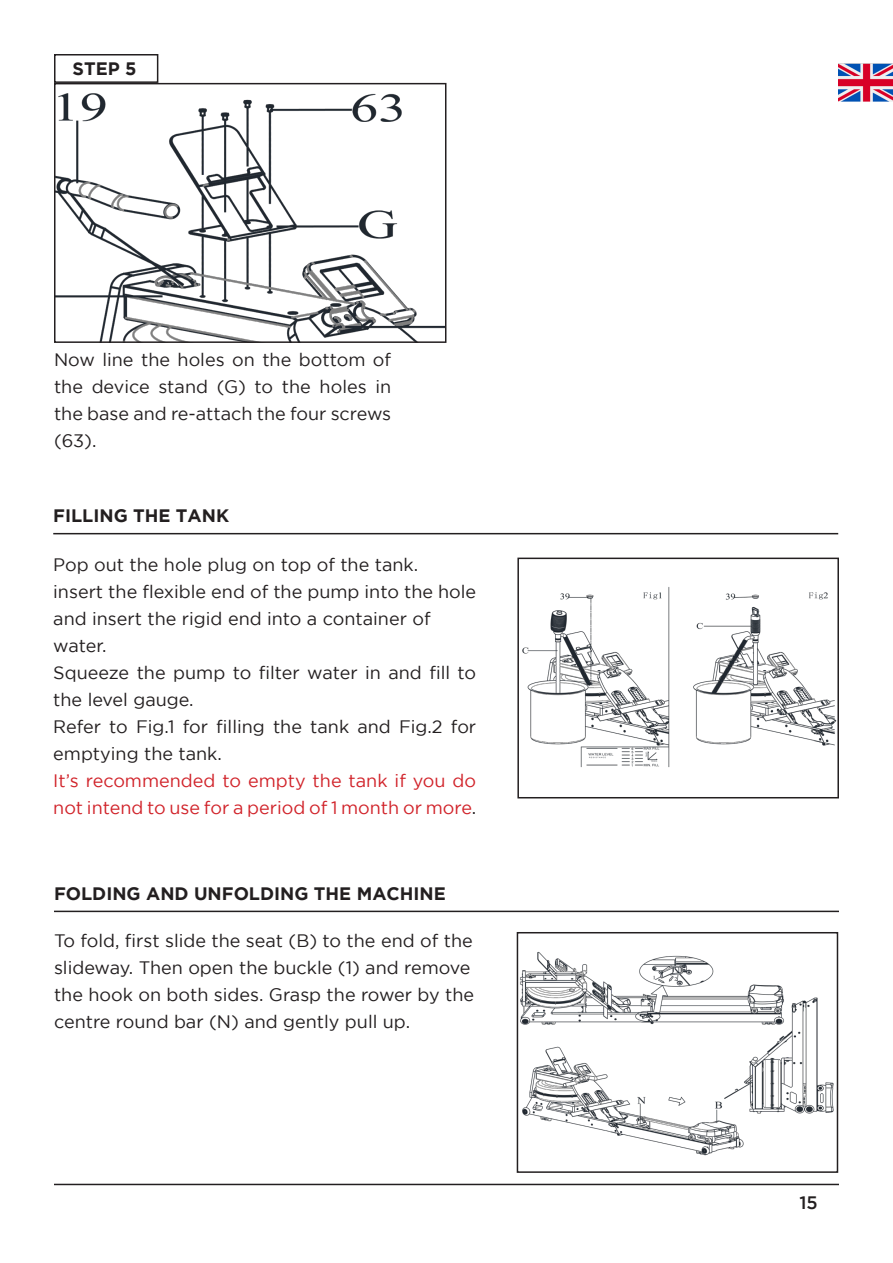
<style>
.page{position:relative;width:893px;height:1263px;background:#fff}
.page>*{position:absolute;margin:0;border:0;box-sizing:border-box;transform-origin:0 0}
.Paragraph{font:18px/27px "Gotham";color:#231f20}
.Paragraph-2{font:18px/27px "Gotham";color:#d1232a}
.Sub_Section_Title{font:700 18px "Gotham";color:#231f20}
.t1{font:500 18px "Gotham";color:#231f20}
.s1{color:#231f20}
</style>
<div class="page">
<hr style="left:54px;top:1184px;width:785px;height:1px;background:#231f20">
<img style="left:838px;top:63px;width:54px;height:39px">
<div style="left:54px;top:54px;width:104px;height:29px;border:2px solid #231f20"></div>
<hr style="left:53px;top:533px;width:785px;height:1px;background:#231f20">
<img style="left:522px;top:587px;width:314px;height:181px">
<div style="left:517px;top:558px;width:322px;height:240px;border:2px solid #231f20"></div>
<hr style="left:54px;top:911px;width:785px;height:1px;background:#231f20">
<img style="left:520px;top:951px;width:314px;height:205px">
<div style="left:517px;top:932px;width:321px;height:241px;border:2px solid #231f20"></div>
<img style="left:57px;top:93px;width:386px;height:247px">
<div style="left:54px;top:83px;width:392px;height:260px;border:2px solid #231f20"></div>
<p class="Sub_Section_Title" style="left:73px;top:58px;width:66px">STEP 5</p>
<p class="Paragraph" style="left:54px;top:346px;width:339px;text-align:justify">Now line the holes on the bottom of the device stand (G) to the holes in the base and re-attach the four screws (63).</p>
<p class="Sub_Section_Title" style="left:53px;top:505px;width:177px">FILLING THE TANK</p>
<p class="Paragraph" style="left:53px;top:551px;width:366px">Pop out the hole plug on top of the tank.</p>
<p class="Paragraph" style="left:53px;top:578px;width:424px">insert the flexible end of the pump into the hole and insert the rigid end into a container of</p>
<p class="Paragraph" style="left:53px;top:632px;width:55px">water.</p>
<p class="Paragraph" style="left:53px;top:659px;width:424px">Squeeze the pump to filter water in and fill to the level gauge.</p>
<p class="Paragraph" style="left:53px;top:713px;width:424px">Refer to Fig.1 for filling the tank and Fig.2 for emptying the tank.</p>
<p class="Paragraph-2" style="left:53px;top:767px;width:424px">It’s recommended to empty the tank if you do not intend to use for a period of 1 month or more<span class="s1">.</span></p>
<p class="Sub_Section_Title" style="left:54px;top:883px;width:393px">FOLDING AND UNFOLDING THE MACHINE</p>
<p class="Paragraph" style="left:54px;top:926px;width:422px">To fold, first slide the seat (B) to the end of the slideway. Then open the buckle (1) and remove the hook on both sides. Grasp the rower by the centre round bar (N) and gently pull up.</p>
<p class="t1" style="left:799px;top:1192px;width:20px">15</p>
</div>
